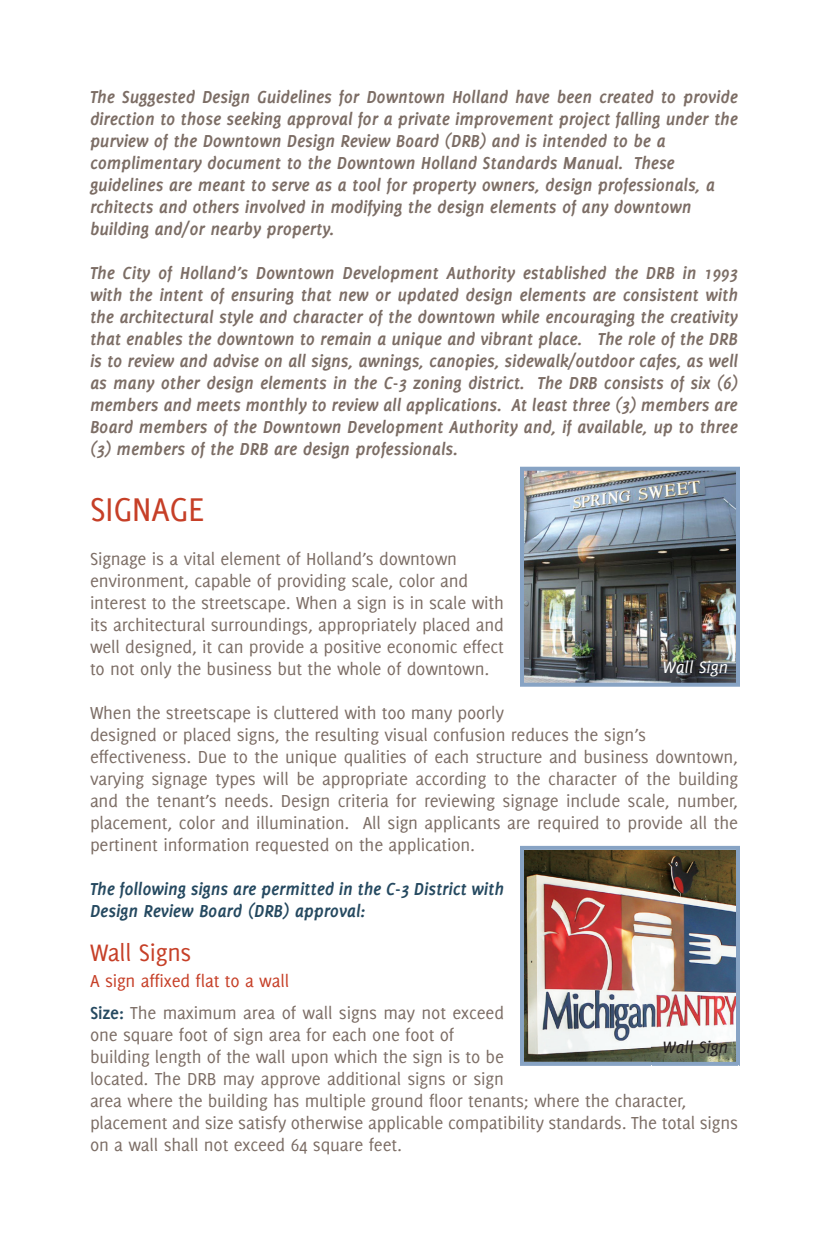
<style>
.page{position:relative;width:828px;height:1260px;background:#fff}
.page>*{position:absolute;margin:0;border:0;box-sizing:border-box;transform-origin:0 0}
.t1{font:36px "Delicious";letter-spacing:-.01em;color:#c63f27}
.t2{font:26px "Delicious";letter-spacing:-.01em;color:#c63f27}
.t3{font:19px/22px "Delicious";letter-spacing:-.01em;color:#7c6d65}
.t4{font:italic 700 19px/22px "Delicious";letter-spacing:-.01em;color:#7c6d65}
.t5{font:italic 700 19px/22px "Delicious";letter-spacing:-.01em;color:#254960}
.t6{font:italic 18px "Delicious";color:#fff}
.t7{font:italic 18px "Delicious";color:#231f20}
.s1{color:#c63f27}
.s2{font-weight:700;color:#254960}
</style>
<div class="page">
<img style="left:520px;top:467px;width:220px;height:220px">
<img style="left:520px;top:846px;width:220px;height:220px">
<img style="left:652px;top:1029px;width:86px;height:37px">
<img style="left:652px;top:1029px;width:84px;height:33px">
<p class="t4" style="left:90px;top:86px;width:650px">The Suggested Design Guidelines for Downtown Holland have been created to provide direction to those seeking approval for a private improvement project falling under the purview of the Downtown Design Review Board (DRB) and is intended to be a complimentary document to the Downtown Holland Standards Manual. These guidelines are meant to serve as a tool for property owners, design professionals, a rchitects and others involved in modifying the design elements of any downtown building and/or nearby property.</p>
<p class="t4" style="left:90px;top:262px;width:650px;text-align:justify">The City of Holland’s Downtown Development Authority established the DRB in 1993 with the intent of ensuring that new or updated design elements are consistent with the architectural style and character of the downtown while encouraging the creativity that enables the downtown to remain a unique and vibrant place. The role of the DRB is to review and advise on all signs, awnings, canopies, sidewalk/outdoor cafes, as well as many other design elements in the C-3 zoning district. The DRB consists of six (6) members and meets monthly to review all applications. At least three (3) members are Board members of the Downtown Development Authority and, if available, up to three (3) members of the DRB are design professionals.</p>
<h1 class="t1" style="left:90px;top:489px;width:116px">SIGNAGE</h1>
<p class="t3" style="left:90px;top:548px;width:416px">Signage is a vital element of Holland’s downtown environment, capable of providing scale, color and interest to the streetscape. When a sign is in scale with its architectural surroundings, appropriately placed and well designed, it can provide a positive economic effect to not only the business but the whole of downtown.</p>
<p class="t3" style="left:90px;top:702px;width:650px">When the streetscape is cluttered with too many poorly<br>designed or placed signs, the resulting visual confusion reduces the sign’s effectiveness. Due to the unique qualities of each structure and business downtown, varying signage types will be appropriate according to the character of the building and the tenant’s needs. Design criteria for reviewing signage include scale, number, placement, color and illumination. All sign applicants are required to provide all the pertinent information requested on the application.</p>
<p class="t5" style="left:90px;top:878px;width:416px">The following signs are permitted in the C-3 District with<br>Design Review Board (DRB) approval:</p>
<h2 class="t2" style="left:90px;top:938px;width:103px">Wall Signs</h2>
<p class="t3" style="left:90px;top:965px;width:416px;line-height:32px"><span class="s1">A sign affixed flat to a wall<br></span><span class="s2">Size:</span> The maximum area of wall signs may not exceed</p>
<p class="t3" style="left:90px;top:1024px;width:650px">one square foot of sign area for each one foot of<br>building length of the wall upon which the sign is to be<br>located. The DRB may approve additional signs or sign<br>area where the building has multiple ground floor tenants; where the character, placement and size satisfy otherwise applicable compatibility standards. The total signs on a wall shall not exceed 64 square feet.</p>
<p class="t6" style="left:662px;top:657px;width:67px">Wall Sign</p>
<p class="t7" style="left:662px;top:1037px;width:67px">Wall Sign</p>
</div>
